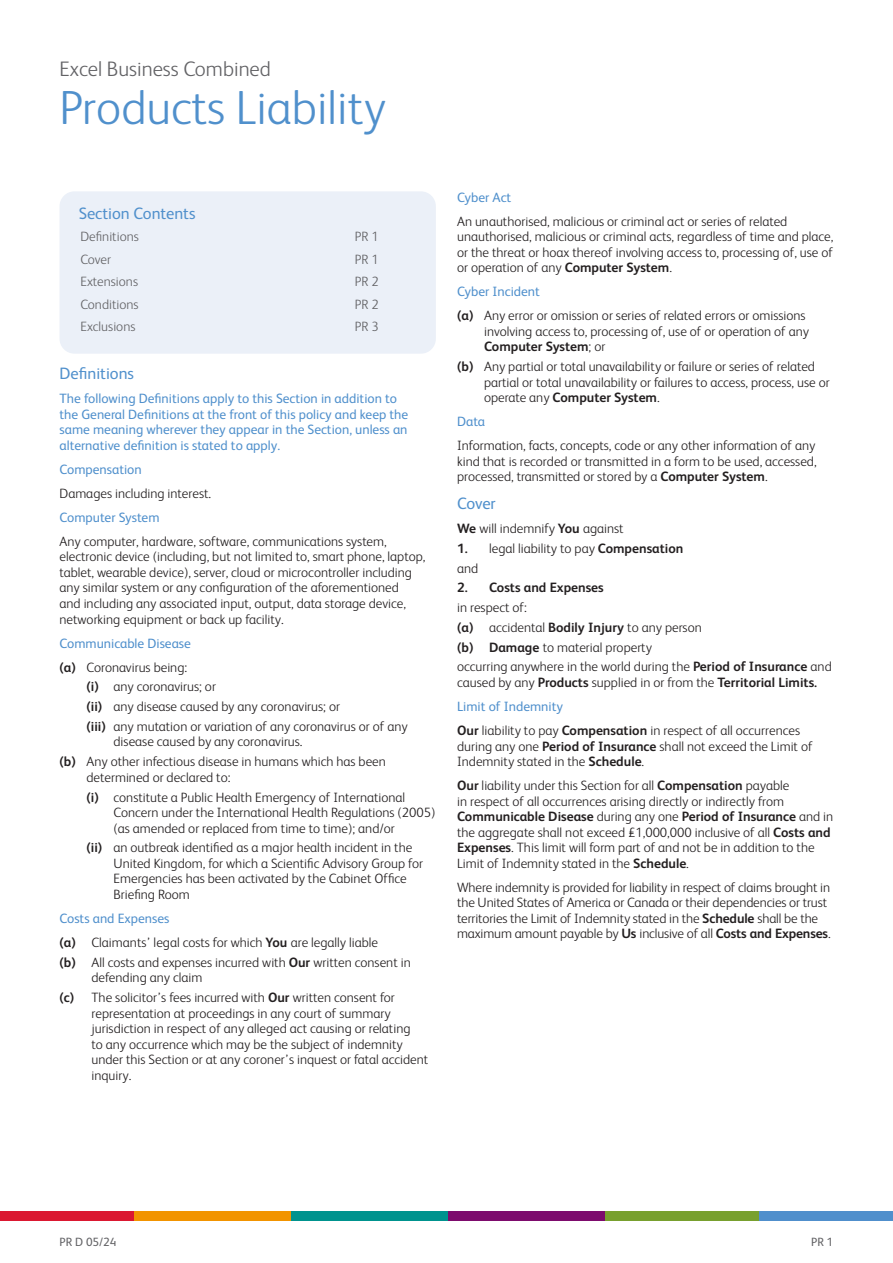
<style>
.page{position:relative;width:893px;height:1263px;background:#fff}
.page>*{position:absolute;margin:0;border:0;box-sizing:border-box;transform-origin:0 0}
.t1{font:300 48px "FS Albert";color:#5090cc}
.t2{font:300 21px "FS Albert";color:#636366}
.t3{font:16.5px "FS Albert";color:#5090cc}
.t4{font:300 13.5px/15.6px "FS Albert";color:#231f20}
.t5{font:13.5px/15.6px "FS Albert";color:#5090cc}
.t6{font:300 13.5px "FS Albert";color:#636366}
.t7{font:700 13.5px "FS Albert";color:#231f20}
.t8{font:12px "FS Albert";color:#636366}
.s1{font-weight:700}
</style>
<div class="page">
<img style="left:0;top:1212px;width:760px;height:8px">
<img style="left:760px;top:1212px;width:133px;height:8px">
<div style="left:60px;top:191px;width:376px;height:163px;background:#ebf0f8;border-radius:15px"></div>
<h2 class="t2" style="left:60px;top:55px;width:213px">Excel Business Combined</h2>
<p class="t1" style="left:60px;top:76px;width:328px">Products Liability</p>
<p class="t3" style="left:79px;top:202px;width:118px">Section Contents</p>
<p class="t6" style="left:80px;top:228px;width:60px">Definitions</p>
<p class="t6" style="left:355px;top:228px;width:26px">PR 1</p>
<p class="t6" style="left:80px;top:250px;width:32px">Cover</p>
<p class="t6" style="left:355px;top:250px;width:26px">PR 1</p>
<p class="t6" style="left:80px;top:273px;width:59px">Extensions</p>
<p class="t6" style="left:355px;top:273px;width:26px">PR 2</p>
<p class="t6" style="left:80px;top:295px;width:60px">Conditions</p>
<p class="t6" style="left:355px;top:295px;width:26px">PR 2</p>
<p class="t6" style="left:80px;top:317px;width:57px">Exclusions</p>
<p class="t6" style="left:355px;top:317px;width:26px">PR 3</p>
<p class="t3" style="left:60px;top:363px;width:76px">Definitions</p>
<p class="t5" style="left:60px;top:390px;width:350px">The following Definitions apply to this Section in addition to the General Definitions at the front of this policy and keep the same meaning wherever they appear in the Section, unless an alternative definition is stated to apply.</p>
<p class="t5" style="left:60px;top:461px;width:84px">Compensation</p>
<p class="t4" style="left:60px;top:485px;width:153px">Damages including interest.</p>
<p class="t5" style="left:60px;top:509px;width:102px">Computer System</p>
<p class="t4" style="left:60px;top:533px;width:367px">Any computer, hardware, software, communications system, electronic device (including, but not limited to, smart phone, laptop, tablet, wearable device), server, cloud or microcontroller including any similar system or any configuration of the aforementioned<br>and including any associated input, output, data storage device, networking equipment or back up facility.</p>
<p class="t5" style="left:60px;top:634px;width:133px">Communicable Disease</p>
<p class="t4" style="left:60px;top:658px;width:129px"><span class="s1">(a)</span> Coronavirus being:</p>
<p class="t4" style="left:87px;top:678px;width:131px"><span class="s1">(i)</span> any coronavirus; or</p>
<p class="t4" style="left:87px;top:698px;width:255px"><span class="s1">(ii)</span> any disease caused by any coronavirus; or</p>
<p class="t4" style="left:114px;top:718px;width:296px;text-indent:-27px"><span class="s1">(iii)</span> any mutation or variation of any coronavirus or of any disease caused by any coronavirus.</p>
<p class="t4" style="left:87px;top:753px;width:301px;text-indent:-27px"><span class="s1">(b)</span> Any other infectious disease in humans which has been determined or declared to:</p>
<p class="t4" style="left:114px;top:788px;width:323px;text-indent:-27px"><span class="s1">(i)</span> constitute a Public Health Emergency of International<br>Concern under the International Health Regulations (2005) (as amended or replaced from time to time); and/or</p>
<p class="t4" style="left:114px;top:839px;width:311px;text-indent:-27px"><span class="s1">(ii)</span> an outbreak identified as a major health incident in the United Kingdom, for which a Scientific Advisory Group for Emergencies has been activated by the Cabinet Office Briefing Room</p>
<p class="t5" style="left:60px;top:910px;width:111px">Costs and Expenses</p>
<p class="t4" style="left:60px;top:934px;width:320px"><span class="s1">(a)</span> Claimants’ legal costs for which <span class="s1">You</span> are legally liable</p>
<p class="t4" style="left:91px;top:954px;width:321px;text-indent:-32px"><span class="s1">(b)</span> All costs and expenses incurred with <span class="s1">Our</span> written consent in defending any claim</p>
<p class="t4" style="left:91px;top:989px;width:338px;text-indent:-32px"><span class="s1">(c)</span> The solicitor’s fees incurred with <span class="s1">Our</span> written consent for representation at proceedings in any court of summary jurisdiction in respect of any alleged act causing or relating<br>to any occurrence which may be the subject of indemnity under this Section or at any coroner’s inquest or fatal accident inquiry.</p>
<p class="t5" style="left:457px;top:189px;width:56px">Cyber Act</p>
<p class="t4" style="left:457px;top:213px;width:378px">An unauthorised, malicious or criminal act or series of related unauthorised, malicious or criminal acts, regardless of time and place, or the threat or hoax thereof involving access to, processing of, use of or operation of any <span class="s1">Computer System</span>.</p>
<p class="t5" style="left:457px;top:283px;width:84px">Cyber Incident</p>
<p class="t4" style="left:484px;top:307px;width:327px;text-indent:-27px"><span class="s1">(a)</span> Any error or omission or series of related errors or omissions involving access to, processing of, use of or operation of any<br><span class="s1">Computer System</span>; or</p>
<p class="t4" style="left:484px;top:358px;width:347px;text-indent:-27px"><span class="s1">(b)</span> Any partial or total unavailability or failure or series of related partial or total unavailability or failures to access, process, use or operate any <span class="s1">Computer System</span>.</p>
<p class="t5" style="left:457px;top:413px;width:30px">Data</p>
<p class="t4" style="left:457px;top:437px;width:361px;text-align:justify">Information, facts, concepts, code or any other information of any kind that is recorded or transmitted in a form to be used, accessed, processed, transmitted or stored by a <span class="s1">Computer System</span>.</p>
<p class="t3" style="left:457px;top:492px;width:40px">Cover</p>
<p class="t4" style="left:457px;top:520px;width:168px"><span class="s1">We</span> will indemnify <span class="s1">You</span> against</p>
<p class="t4" style="left:457px;top:540px;width:228px"><span class="s1">1.</span> legal liability to pay <span class="s1">Compensation</span></p>
<p class="t4" style="left:457px;top:559px;width:23px">and</p>
<p class="t7" style="left:457px;top:578px;width:148px">2. Costs and Expenses</p>
<p class="t4" style="left:457px;top:599px;width:71px">in respect of:</p>
<p class="t4" style="left:457px;top:619px;width:246px"><span class="s1">(a)</span> accidental <span class="s1">Bodily Injury</span> to any person</p>
<p class="t4" style="left:457px;top:638px;width:196px"><span class="s1">(b) Damage</span> to material property</p>
<p class="t4" style="left:457px;top:658px;width:376px">occurring anywhere in the world during the <span class="s1">Period of Insurance</span> and caused by any <span class="s1">Products</span> supplied in or from the <span class="s1">Territorial Limits.</span></p>
<p class="t5" style="left:457px;top:698px;width:107px">Limit of Indemnity</p>
<p class="t4" style="left:457px;top:722px;width:357px"><span class="s1">Our</span> liability to pay <span class="s1">Compensation</span> in respect of all occurrences during any one <span class="s1">Period of Insurance</span> shall not exceed the Limit of<br>Indemnity stated in the <span class="s1">Schedule</span>.</p>
<p class="t4" style="left:457px;top:777px;width:378px"><span class="s1">Our</span> liability under this Section for all <span class="s1">Compensation</span> payable<br>in respect of all occurrences arising directly or indirectly from <span class="s1">Communicable Disease</span> during any one <span class="s1">Period of Insurance</span> and in the aggregate shall not exceed £1,000,000 inclusive of all <span class="s1">Costs and Expenses</span>. This limit will form part of and not be in addition to the Limit of Indemnity stated in the <span class="s1">Schedule</span>.</p>
<p class="t4" style="left:457px;top:879px;width:375px">Where indemnity is provided for liability in respect of claims brought in the United States of America or Canada or their dependencies or trust territories the Limit of Indemnity stated in the <span class="s1">Schedule</span> shall be the maximum amount payable by <span class="s1">Us</span> inclusive of all <span class="s1">Costs and Expenses</span>.</p>
<p class="t8" style="left:60px;top:1234px;width:58px">PR D 05/24</p>
<p class="t8" style="left:811px;top:1234px;width:24px">PR 1</p>
</div>
